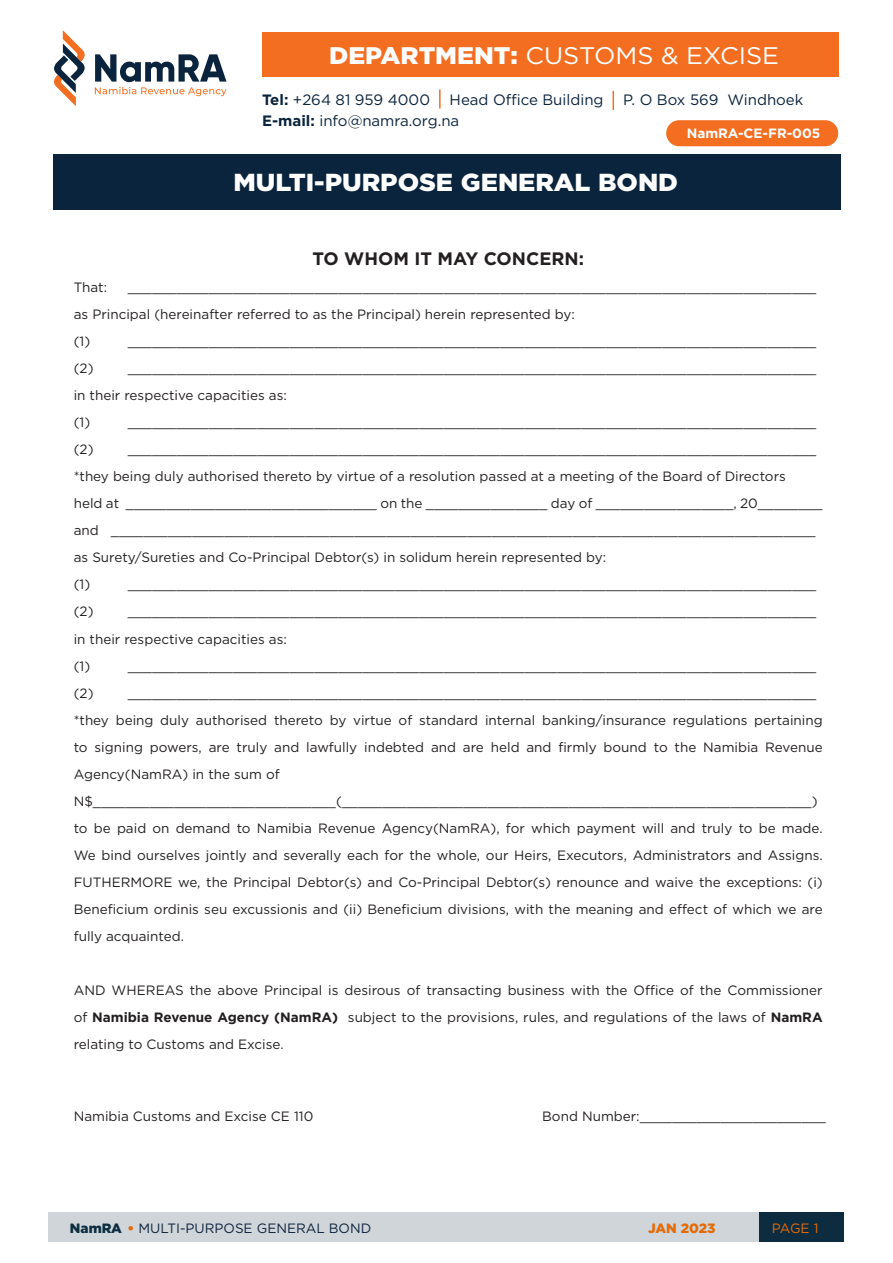
<style>
.page{position:relative;width:893px;height:1263px;background:#fff}
.page>*{position:absolute;margin:0;border:0;box-sizing:border-box;transform-origin:0 0}
.Table_Paragraph{font:900 24.6px "Gotham";color:#fff;scale:1.05 1}
.t1{font:24px "Gotham";color:#fff;scale:1.05 1}
.t2{font:700 18px "Gotham";color:#231f20}
.t3{font:15px "Gotham";color:#0a243d}
.t4{font:13.5px/27px "Gotham";color:#231f20;text-align:justify}
.t5{font:13.5px "Gotham";color:#0f243e}
.t6{font:700 13.5px "Gotham";color:#fff}
.t7{font:900 13.5px "Gotham";color:#e36c0a}
.t8{font:13.5px "Gotham";color:#e36c0a}
.s1{font-weight:900}
.s2{font-weight:700}
.s3{font-weight:900;color:#0c2d40}
.s4{font-weight:900;color:#e36c0a}
</style>
<div class="page">
<div style="left:49px;top:1212px;width:783px;height:30px;background:#cfd5d9"></div>
<div style="left:262px;top:32px;width:577px;height:45px;background:#f36e21"></div>
<svg style="left:95px;top:54px;width:132px;height:42px"></svg>
<svg style="left:54px;top:30px;width:31px;height:76px"></svg>
<svg style="left:439px;top:89px;width:2px;height:19px"></svg>
<svg style="left:612px;top:91px;width:2px;height:19px"></svg>
<div style="left:666px;top:120px;width:172px;height:26px;background:#f36e21;border-radius:13px"></div>
<div style="left:759px;top:1212px;width:84px;height:30px;background:#0d2c40"></div>
<div style="left:53px;top:154px;width:787px;height:56px;background:#0a243d"></div>
<h2 class="t1" style="left:329px;top:40px;width:430px"><span class="s1">DEPARTMENT:</span> CUSTOMS &amp; EXCISE</h2>
<p class="t3" style="left:262px;top:91px;width:169px"><span class="s2">Tel:</span> +264 81 959 4000</p>
<p class="t3" style="left:450px;top:91px;width:155px">Head Office Building</p>
<p class="t3" style="left:623px;top:91px;width:182px">P. O Box 569 Windhoek</p>
<p class="t3" style="left:262px;top:112px;width:199px"><span class="s2">E-mail:</span> info@namra.org.na</p>
<p class="t6" style="left:687px;top:124px;width:135px">NamRA-CE-FR-005</p>
<p class="Table_Paragraph" style="left:233px;top:165px;width:425px">MULTI-PURPOSE GENERAL BOND</p>
<p class="t2" style="left:312px;top:247px;width:273px">TO WHOM IT MAY CONCERN:</p>
<p class="t4" style="left:74px;top:274px;width:35px">That:</p>
<p class="t4" style="left:128px;top:274px;width:690px">_____________________________________________________________________________________</p>
<p class="t4" style="left:74px;top:301px;width:503px">as Principal (hereinafter referred to as the Principal) herein represented by:</p>
<p class="t4" style="left:74px;top:328px;width:18px">(1)</p>
<p class="t4" style="left:128px;top:328px;width:690px">_____________________________________________________________________________________</p>
<p class="t4" style="left:74px;top:355px;width:21px">(2)</p>
<p class="t4" style="left:128px;top:355px;width:690px">_____________________________________________________________________________________</p>
<p class="t4" style="left:74px;top:382px;width:215px">in their respective capacities as:</p>
<p class="t4" style="left:74px;top:409px;width:18px">(1)</p>
<p class="t4" style="left:128px;top:409px;width:690px">_____________________________________________________________________________________</p>
<p class="t4" style="left:74px;top:436px;width:21px">(2)</p>
<p class="t4" style="left:128px;top:436px;width:690px">_____________________________________________________________________________________</p>
<p class="t4" style="left:74px;top:463px;width:714px">*they being duly authorised thereto by virtue of a resolution passed at a meeting of the Board of Directors</p>
<p class="t4" style="left:74px;top:490px;width:750px">held at _______________________________ on the _______________ day of _________________, 20________</p>
<p class="t4" style="left:74px;top:517px;width:743px">and _______________________________________________________________________________________</p>
<p class="t4" style="left:74px;top:544px;width:534px">as Surety/Sureties and Co-Principal Debtor(s) in solidum herein represented by:</p>
<p class="t4" style="left:74px;top:571px;width:18px">(1)</p>
<p class="t4" style="left:128px;top:571px;width:690px">_____________________________________________________________________________________</p>
<p class="t4" style="left:74px;top:598px;width:21px">(2)</p>
<p class="t4" style="left:128px;top:598px;width:690px">_____________________________________________________________________________________</p>
<p class="t4" style="left:74px;top:625px;width:215px">in their respective capacities as:</p>
<p class="t4" style="left:74px;top:652px;width:18px">(1)</p>
<p class="t4" style="left:128px;top:652px;width:690px">_____________________________________________________________________________________</p>
<p class="t4" style="left:74px;top:679px;width:21px">(2)</p>
<p class="t4" style="left:128px;top:679px;width:690px">_____________________________________________________________________________________</p>
<p class="t4" style="left:74px;top:706px;width:750px">*they being duly authorised thereto by virtue of standard internal banking/insurance regulations pertaining to signing powers, are truly and lawfully indebted and are held and firmly bound to the Namibia Revenue Agency(NamRA) in the sum of</p>
<p class="t4" style="left:74px;top:787px;width:745px">N$______________________________(__________________________________________________________)</p>
<p class="t4" style="left:74px;top:814px;width:750px">to be paid on demand to Namibia Revenue Agency(NamRA), for which payment will and truly to be made.<br>We bind ourselves jointly and severally each for the whole, our Heirs, Executors, Administrators and Assigns.<br>FUTHERMORE we, the Principal Debtor(s) and Co-Principal Debtor(s) renounce and waive the exceptions: (i)<br>Beneficium ordinis seu excussionis and (ii) Beneficium divisions, with the meaning and effect of which we are fully acquainted.</p>
<p class="t4" style="left:74px;top:976px;width:750px">AND WHEREAS the above Principal is desirous of transacting business with the Office of the Commissioner of <span class="s2">Namibia Revenue Agency (NamRA)</span> subject to the provisions, rules, and regulations of the laws of <span class="s2">NamRA </span>relating to Customs and Excise.</p>
<p class="t4" style="left:74px;top:1102px;width:241px">Namibia Customs and Excise CE 110</p>
<p class="t4" style="left:542px;top:1102px;width:285px">Bond Number:_______________________</p>
<p class="t5" style="left:70px;top:1220px;width:303px"><span class="s3">NamRA</span> <span class="s4">•</span> MULTI-PURPOSE GENERAL BOND</p>
<p class="t7" style="left:648px;top:1219px;width:69px">JAN 2023</p>
<p class="t8" style="left:772px;top:1220px;width:48px">PAGE 1</p>
</div>
